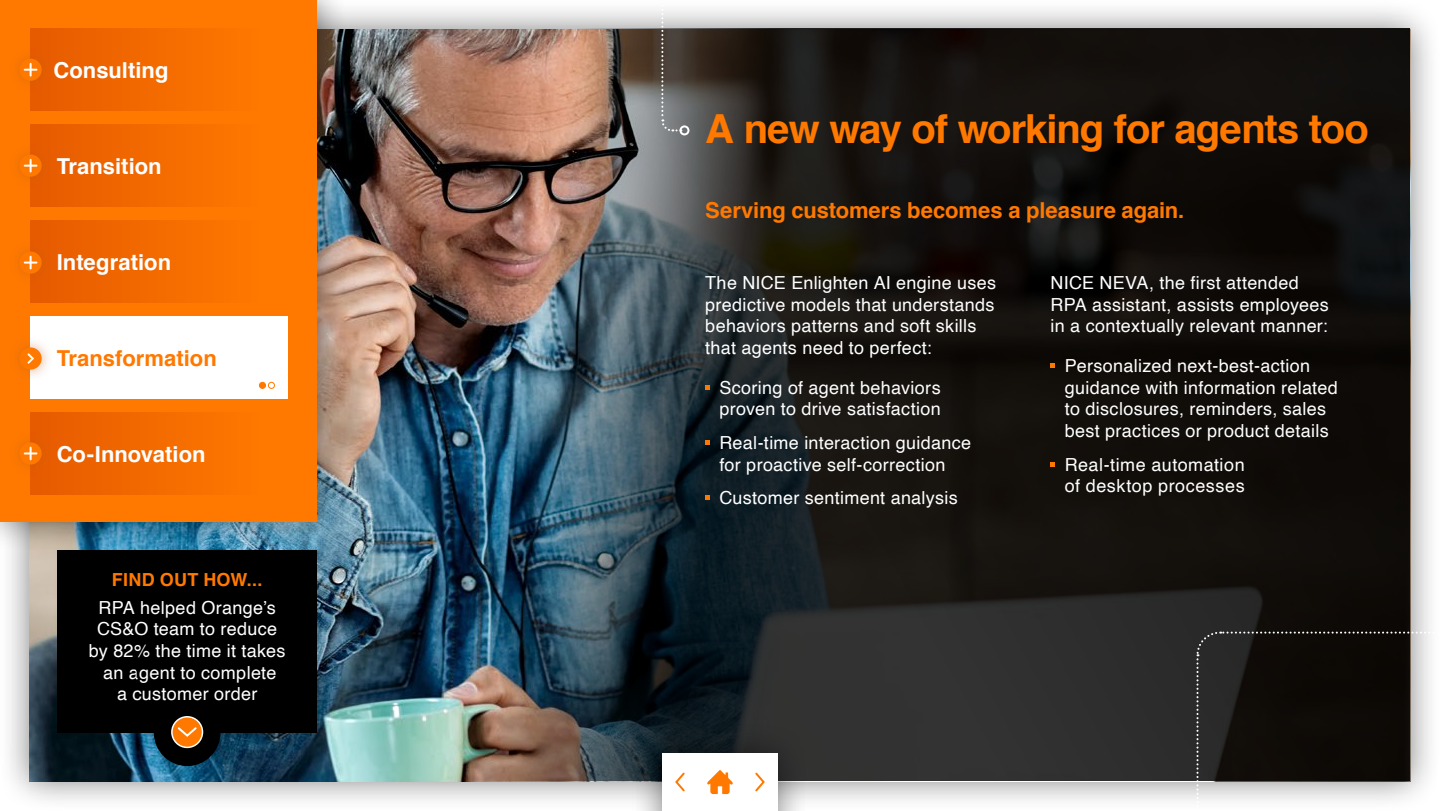
<style>
.page{position:relative;width:1440px;height:811px;background:#fff}
.page>*{position:absolute;margin:0;border:0;box-sizing:border-box;transform-origin:0 0}
.t1{font:700 40px "Helvetica";letter-spacing:-.025em;color:#ff7900}
.t2{font:700 22px "Helvetica";letter-spacing:-.005em;color:#ff7900}
.t3{font:700 22px "Helvetica";color:#fff}
.t4{font:18px/21.6px "Helvetica";letter-spacing:.02em;color:#fff}
.t5{font:700 18px "Helvetica";letter-spacing:.015em;color:#ff7900}
</style>
<div class="page">
<div style="left:0;top:0;width:1440px;height:811px;background:#000;opacity:.5"></div>
<img style="left:28px;top:28px;width:1382px;height:752px">
<div style="left:0;top:0;width:349px;height:553px;background:#000;opacity:.5"></div>
<div style="left:0;top:0;width:317px;height:521px;background:#ff7900"></div>
<div style="left:31px;top:316px;width:257px;height:83px;background:#fff"></div>
<div style="left:31px;top:412px;width:228px;height:83px;background:linear-gradient(to right,#e65a00,#fe7800)"></div>
<svg style="left:1195px;top:630px;width:245px;height:181px;background:#4c4a48"></svg>
<div style="left:8px;top:336px;width:45px;height:45px;background:#c25f16;opacity:.5"></div>
<div style="left:20px;top:347px;width:22px;height:22px;background:#ff7900;border-radius:50%"></div>
<svg style="left:27px;top:353px;width:7px;height:11px"></svg>
<div style="left:259px;top:382px;width:7px;height:6px;background:#ff7900;border-radius:50%"></div>
<div style="left:259px;top:382px;width:7px;height:7px;border:1px solid #ff7900;border-radius:50%"></div>
<div style="left:268px;top:382px;width:7px;height:7px;border:1px solid #ff7900;border-radius:50%"></div>
<svg style="left:705px;top:385px;width:4px;height:4px"></svg>
<svg style="left:705px;top:440px;width:4px;height:4px"></svg>
<svg style="left:705px;top:495px;width:4px;height:5px"></svg>
<svg style="left:1051px;top:363px;width:4px;height:5px"></svg>
<svg style="left:1051px;top:462px;width:4px;height:4px"></svg>
<div style="left:52px;top:544px;width:282px;height:238px;background:#000;opacity:.1"></div>
<div style="left:58px;top:550px;width:259px;height:182px;background:#000"></div>
<svg style="left:661px;top:0;width:20px;height:133px;background:#817f7c"></svg>
<div style="left:679px;top:125px;width:10px;height:10px;border:2px solid #fff;border-radius:50%"></div>
<div style="left:631px;top:721px;width:179px;height:90px;background:#000;opacity:.5"></div>
<svg style="left:700px;top:753px;width:40px;height:58px"></svg>
<div style="left:662px;top:753px;width:37px;height:58px;background:#fff"></div>
<div style="left:741px;top:753px;width:37px;height:58px;background:#fff"></div>
<svg style="left:19px;top:29px;width:166px;height:82px;fill:#ef6500"></svg>
<svg style="left:19px;top:124px;width:166px;height:83px;fill:#ef6500"></svg>
<svg style="left:19px;top:220px;width:166px;height:83px;fill:#ef6500"></svg>
<svg style="left:19px;top:414px;width:240px;height:78px;fill:#f36a00"></svg>
<svg style="left:136px;top:716px;width:102px;height:66px"></svg>
<p class="t3" style="left:53px;top:52px;width:116px">Consulting</p>
<p class="t3" style="left:57px;top:148px;width:107px">Transition</p>
<p class="t3" style="left:57px;top:244px;width:116px">Integration</p>
<p class="t2" style="left:57px;top:340px;width:162px">Transformation</p>
<p class="t3" style="left:57px;top:436px;width:150px">Co-Innovation</p>
<p class="t5" style="left:112px;top:565px;width:152px">FIND OUT HOW...</p>
<p class="t4" style="left:89px;top:597px;width:198px;text-align:center">RPA helped Orange’s<br>CS&amp;O team to reduce by 82% the time it takes an agent to complete<br>a customer order</p>
<h1 class="t1" style="left:705px;top:97px;width:665px">A new way of working for agents too</h1>
<p class="t2" style="left:705px;top:192px;width:481px">Serving customers becomes a pleasure again.</p>
<p class="t4" style="left:705px;top:273px;width:292px">The NICE Enlighten AI engine uses predictive models that understands behaviors patterns and soft skills that agents need to perfect:</p>
<p class="t4" style="left:719px;top:377px;width:223px">Scoring of agent behaviors proven to drive satisfaction</p>
<p class="t4" style="left:719px;top:432px;width:253px">Real-time interaction guidance for proactive self-correction</p>
<p class="t4" style="left:719px;top:487px;width:240px">Customer sentiment analysis</p>
<p class="t4" style="left:1051px;top:273px;width:280px">NICE NEVA, the first attended<br>RPA assistant, assists employees in a contextually relevant manner:</p>
<p class="t4" style="left:1065px;top:355px;width:275px">Personalized next-best-action guidance with information related to disclosures, reminders, sales best practices or product details</p>
<p class="t4" style="left:1065px;top:454px;width:181px">Real-time automation of desktop processes</p>
</div>
